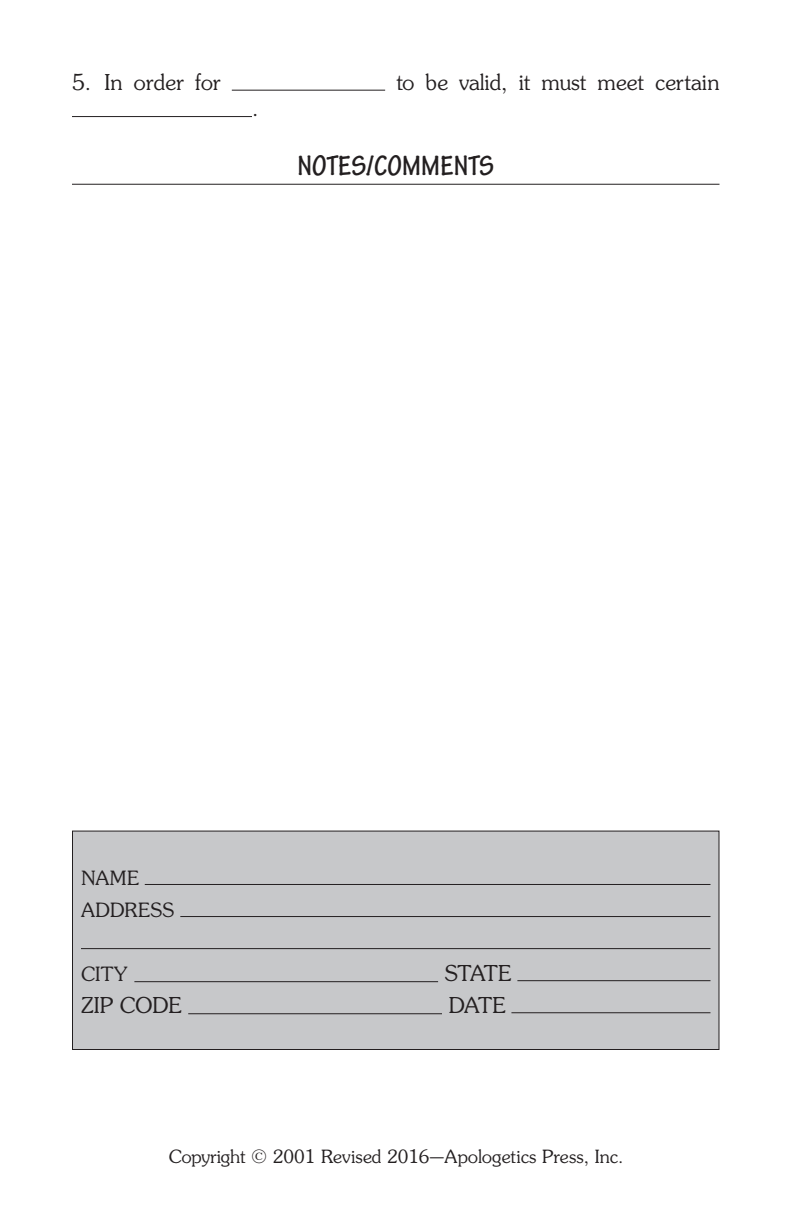
<style>
.page{position:relative;width:792px;height:1224px;background:#fff}
.page>*{position:absolute;margin:0;border:0;box-sizing:border-box;transform-origin:0 0}
.Notes_Comments{font:700 condensed 30px "Tekton Pro";color:#231f20}
.Address_footer{font:24px "Souvenir Light DTC";color:#231f20}
.Address_footer-2{font:21.6px "Souvenir Light DTC";letter-spacing:.015em;color:#231f20}
.Copyright{font:20px "Souvenir Light DTC";color:#231f20}
</style>
<div class="page">
<hr style="left:72px;top:184px;width:648px;height:1px;background:#231f20">
<hr style="left:232px;top:90px;width:153px;height:1px;background:#231f20">
<hr style="left:72px;top:116px;width:180px;height:1px;background:#231f20">
<div style="left:72px;top:831px;width:647px;height:219px;background:#c7c8ca"></div>
<hr style="left:81px;top:884px;width:629px;height:1px;background:#231f20">
<div style="left:81px;top:867px;width:64px;height:20px;background:#c7c8ca"></div>
<hr style="left:81px;top:916px;width:629px;height:1px;background:#231f20">
<div style="left:81px;top:899px;width:99px;height:20px;background:#c7c8ca"></div>
<hr style="left:81px;top:948px;width:629px;height:1px;background:#231f20">
<hr style="left:81px;top:980px;width:629px;height:1px;background:#231f20">
<div style="left:81px;top:963px;width:436px;height:20px;background:#c7c8ca"></div>
<hr style="left:81px;top:1012px;width:629px;height:1px;background:#231f20">
<div style="left:81px;top:995px;width:430px;height:20px;background:#c7c8ca"></div>
<hr style="left:134px;top:981px;width:304px;height:1px;background:#231f20">
<hr style="left:188px;top:1013px;width:254px;height:1px;background:#231f20">
<div style="left:72px;top:831px;width:648px;height:219px;border:1px solid #231f20"></div>
<p class="Address_footer" style="left:72px;top:69px;width:150px">5. In order for</p>
<p class="Address_footer" style="left:396px;top:69px;width:325px">to be valid, it must meet certain</p>
<p class="Address_footer" style="left:252px;top:95px;width:8px">.</p>
<p class="Notes_Comments" style="left:297px;top:148px;width:198px">NOTES/COMMENTS</p>
<p class="Address_footer-2" style="left:81px;top:866px;width:59px">NAME</p>
<p class="Address_footer-2" style="left:81px;top:898px;width:95px">ADDRESS</p>
<p class="Address_footer-2" style="left:81px;top:963px;width:48px">CITY</p>
<p class="Address_footer" style="left:445px;top:960px;width:68px">STATE</p>
<p class="Address_footer" style="left:81px;top:993px;width:102px">ZIP CODE</p>
<p class="Address_footer" style="left:449px;top:993px;width:58px">DATE</p>
<p class="Copyright" style="left:169px;top:1146px;width:456px">Copyright © 2001 Revised 2016—Apologetics Press, Inc.</p>
</div>
